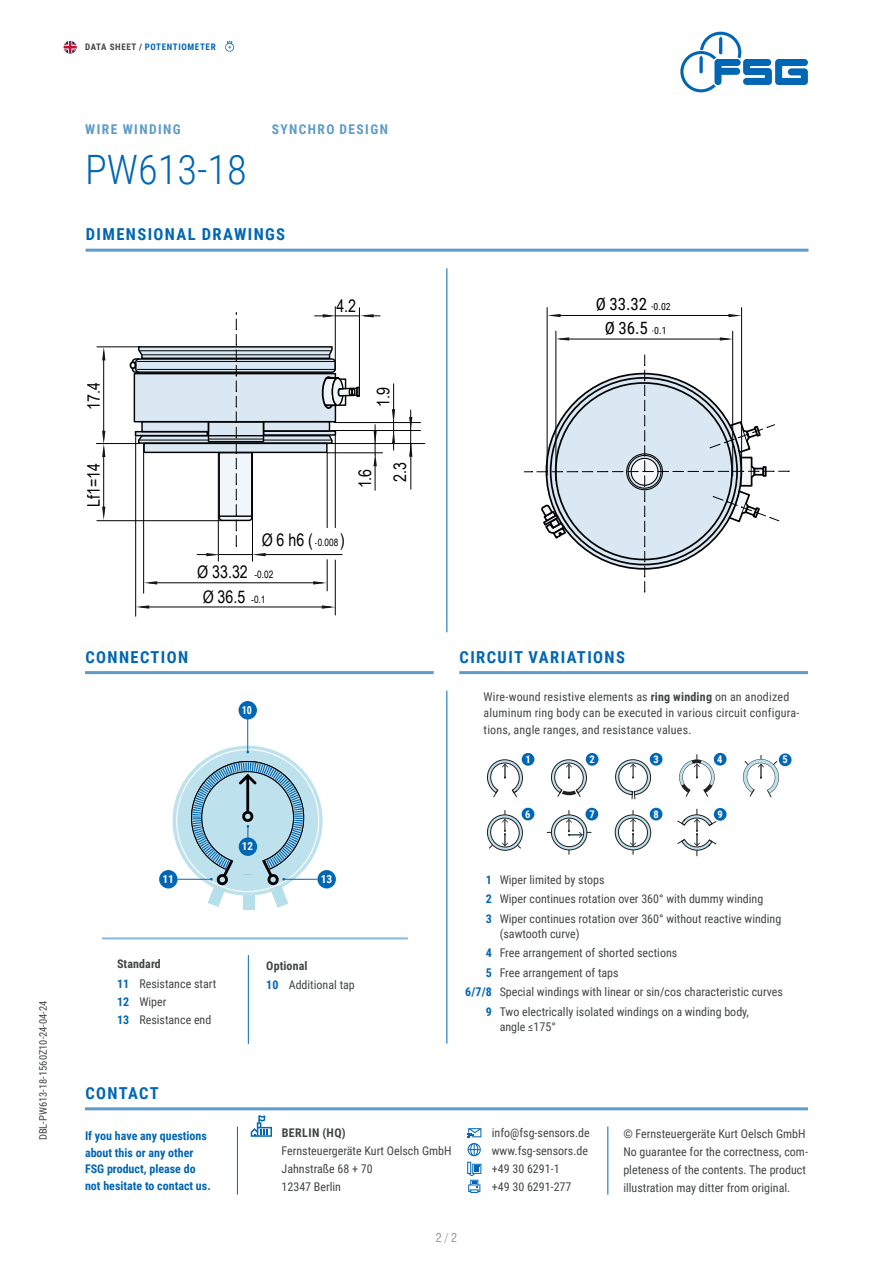
<style>
.page{position:relative;width:893px;height:1263px;background:#fff}
.page>*{position:absolute;margin:0;border:0;box-sizing:border-box;transform-origin:0 0}
.Produktbezeichnung{font:300 40.5px "Roboto Condensed";color:#0166b3}
.t1{font:17.4px/35.1px "Arial Narrow";color:#000;text-align:center}
.t2{font:16.95px/24.2px "Roboto Condensed";color:#000;text-align:center}
.Title_blue_Linie_unten{font:700 16.5px "Roboto Condensed";letter-spacing:.085em;color:#0166b3}
.über_Produktbezeichnung{font:700 13.5px "Roboto Condensed";letter-spacing:.105em;color:#5d9cc8}
.t3{font:12px/18px "Roboto Condensed";color:#434646}
.t4{font:12px/16.5px "Roboto Condensed";letter-spacing:.02em;color:#434646}
.t5{font:700 12px/19.5px "Roboto Condensed";color:#0166b3}
.t6{font:700 12px "Roboto Condensed";letter-spacing:.035em;color:#434646}
.t7{font:condensed 12px "Swiss 721 BT";color:#939598}
.t8{font:700 11.1px "Roboto Condensed";color:#fff}
.t9{font:700 11.1px "Roboto Condensed";color:#fff;scale:.9 1}
.Disclaimer{font:10.5px "Roboto Condensed";color:#434646}
.t10{font:700 10.5px "Roboto Condensed";color:#fff}
.t11{font:700 9px "Roboto Condensed";letter-spacing:.07em;color:#0166b3}
.s1{color:#434646}
.s2{font-size:9.9px}
.s3{font-size:10.2px}
.s4{font-weight:700}
.s5{font-weight:700;color:#0166b3}
</style>
<div class="page">
<hr style="left:607px;top:1126px;width:1px;height:68px;background:#0166b3">
<hr style="left:237px;top:1126px;width:1px;height:68px;background:#0166b3">
<svg style="left:467px;top:1162px;width:14px;height:31px"></svg>
<svg style="left:467px;top:1128px;width:14px;height:9px"></svg>
<svg style="left:468px;top:1143px;width:13px;height:13px"></svg>
<hr style="left:85px;top:1107px;width:723px;height:3px;background:#5d9cc8">
<svg style="left:251px;top:1115px;width:21px;height:22px"></svg>
<hr style="left:86px;top:249px;width:722px;height:3px;background:#5d9cc8">
<hr style="left:446px;top:268px;width:1px;height:364px;background:#0166b3">
<hr style="left:446px;top:691px;width:1px;height:352px;background:#0166b3">
<hr style="left:459px;top:671px;width:349px;height:3px;background:#5d9cc8">
<hr style="left:85px;top:671px;width:349px;height:3px;background:#5d9cc8">
<svg style="left:95px;top:306px;width:331px;height:311px"></svg>
<svg style="left:523px;top:307px;width:267px;height:286px"></svg>
<svg style="left:487px;top:759px;width:36px;height:39px"></svg>
<div style="left:522px;top:753px;width:12px;height:13px;background:#0166b3;border-radius:50%"></div>
<svg style="left:551px;top:759px;width:36px;height:38px"></svg>
<div style="left:586px;top:753px;width:12px;height:13px;background:#0166b3;border-radius:50%"></div>
<svg style="left:615px;top:759px;width:36px;height:41px"></svg>
<div style="left:650px;top:753px;width:12px;height:13px;background:#0166b3;border-radius:50%"></div>
<svg style="left:679px;top:754px;width:36px;height:43px"></svg>
<div style="left:714px;top:753px;width:12px;height:13px;background:#0166b3;border-radius:50%"></div>
<svg style="left:487px;top:810px;width:36px;height:41px"></svg>
<div style="left:522px;top:808px;width:12px;height:12px;background:#0166b3;border-radius:50%"></div>
<svg style="left:547px;top:810px;width:44px;height:45px"></svg>
<div style="left:585px;top:808px;width:13px;height:12px;background:#0166b3;border-radius:50%"></div>
<div style="left:650px;top:808px;width:12px;height:12px;background:#0166b3;border-radius:50%"></div>
<svg style="left:615px;top:810px;width:36px;height:45px"></svg>
<div style="left:779px;top:753px;width:12px;height:13px;background:#0166b3;border-radius:50%"></div>
<svg style="left:743px;top:755px;width:36px;height:43px"></svg>
<svg style="left:677px;top:809px;width:40px;height:47px"></svg>
<div style="left:714px;top:808px;width:13px;height:13px;background:#0166b3;border-radius:50%"></div>
<div style="left:243px;top:890px;width:12px;height:20px;background:#b6dfec"></div>
<div style="left:159px;top:870px;width:19px;height:18px;background:#0166b3;border-radius:50%"></div>
<div style="left:317px;top:870px;width:19px;height:18px;background:#0166b3;border-radius:50%"></div>
<div style="left:239px;top:701px;width:18px;height:18px;background:#0166b3;border-radius:50%"></div>
<svg style="left:177px;top:717px;width:141px;height:191px"></svg>
<hr style="left:103px;top:937px;width:304px;height:2px;background:#8cbddd">
<hr style="left:248px;top:955px;width:1px;height:89px;background:#0166b3">
<svg style="left:680px;top:32px;width:128px;height:60px"></svg>
<svg style="left:64px;top:41px;width:13px;height:13px"></svg>
<svg style="left:225px;top:41px;width:9px;height:11px"></svg>
<p class="Disclaimer" style="left:36px;top:1140px;width:141px;rotate:-90deg">DBL-PW613-18-1560Z10-24-04-24</p>
<p class="t11" style="left:85px;top:40px;width:132px"><span class="s1">DATA SHEET /</span> POTENTIOMETER</p>
<p class="über_Produktbezeichnung" style="left:85px;top:120px;width:97px">WIRE WINDING</p>
<p class="über_Produktbezeichnung" style="left:272px;top:120px;width:118px">SYNCHRO DESIGN</p>
<p class="Produktbezeichnung" style="left:85px;top:141px;width:163px">PW613-18</p>
<p class="Title_blue_Linie_unten" style="left:86px;top:223px;width:201px">DIMENSIONAL DRAWINGS</p>
<h2 class="t1" style="left:76px;top:410px;width:29px;rotate:-90deg">17.4</h2>
<h2 class="t1" style="left:336px;top:288px;width:21px">4.2</h2>
<h2 class="t1" style="left:365px;top:407px;width:21px;rotate:-90deg">1.9</h2>
<h3 class="t2" style="left:595px;top:291px;width:77px">Ø 33.32 <span class="s2">-0.02<br></span>Ø 36.5 <span class="s2">-0.1</span></h3>
<h2 class="t1" style="left:76px;top:507px;width:45px;rotate:-90deg">Lf1=14</h2>
<h2 class="t1" style="left:347px;top:488px;width:28px;rotate:-90deg">1.6<br>2.3</h2>
<h2 class="t1" style="left:197px;top:524px;width:149px;line-height:31.7px;text-align:left;text-indent:64px">Ø 6 h6 ( <span class="s3">-0.008</span> )<br>Ø 33.32 <span class="s3">-0.02</span></h2>
<h2 class="t1" style="left:203px;top:578px;width:64px">Ø 36.5 <span class="s3">-0.1</span></h2>
<p class="Title_blue_Linie_unten" style="left:85px;top:645px;width:104px">CONNECTION</p>
<p class="t9" style="left:242px;top:702px;width:13px">10</p>
<p class="t8" style="left:242px;top:839px;width:13px">12</p>
<p class="t8" style="left:162px;top:871px;width:13px">11</p>
<p class="t8" style="left:321px;top:872px;width:13px">13</p>
<p class="t3" style="left:117px;top:954px;width:101px;line-height:19.2px"><span class="s4">Standard<br></span><span class="s5">11</span> Resistance start</p>
<p class="t3" style="left:117px;top:992px;width:96px"><span class="s5">12</span> Wiper<br><span class="s5">13</span> Resistance end</p>
<p class="t3" style="left:266px;top:955px;width:90px;line-height:19.2px"><span class="s4">Optional<br></span><span class="s5">10</span> Additional tap</p>
<p class="Title_blue_Linie_unten" style="left:460px;top:645px;width:167px">CIRCUIT VARIATIONS</p>
<p class="t4" style="left:484px;top:688px;width:317px">Wire-wound resistive elements as <span class="s4">ring winding</span> on an anodized aluminum ring body can be executed in various circuit configura&shy;tions, angle ranges, and resistance values.</p>
<p class="t10" style="left:525px;top:752px;width:7px">1</p>
<p class="t10" style="left:589px;top:752px;width:7px">2</p>
<p class="t10" style="left:653px;top:752px;width:7px">3</p>
<p class="t10" style="left:717px;top:752px;width:7px">4</p>
<p class="t10" style="left:525px;top:806px;width:7px">6</p>
<p class="t10" style="left:589px;top:807px;width:7px">7</p>
<p class="t10" style="left:653px;top:807px;width:7px">8</p>
<p class="t10" style="left:718px;top:807px;width:7px">9</p>
<p class="t10" style="left:782px;top:752px;width:7px">5</p>
<p class="t5" style="left:486px;top:869px;width:8px;text-align:justify">1<br>2<br>3</p>
<p class="t5" style="left:465px;top:943px;width:28px;text-align:right">4<br>5<br>6/7/8<br>9</p>
<p class="t3" style="left:500px;top:869px;width:283px;line-height:19.5px">Wiper limited by stops<br>Wiper continues rotation over 360° with dummy winding<br>Wiper continues rotation over 360° without reactive winding</p>
<p class="t3" style="left:500px;top:923px;width:285px;line-height:19.5px">(sawtooth curve)<br>Free arrangement of shorted sections<br>Free arrangement of taps<br>Special windings with linear or sin/cos characteristic curves Two electrically isolated windings on a winding body,</p>
<p class="t3" style="left:500px;top:1017px;width:58px">angle ≤175°</p>
<h3 class="Title_blue_Linie_unten" style="left:85px;top:1081px;width:75px">CONTACT</h3>
<p class="t5" style="left:85px;top:1127px;width:127px;line-height:16.5px">If you have any questions about this or any other<br>FSG product, please do not hesitate to contact us.</p>
<p class="t6" style="left:282px;top:1124px;width:65px">BERLIN (HQ)</p>
<p class="t3" style="left:282px;top:1141px;width:171px">Fernsteuergeräte Kurt Oelsch GmbH<br>Jahnstraße 68 + 70<br>12347 Berlin</p>
<p class="t3" style="left:492px;top:1124px;width:99px">info@fsg-sensors.de www.fsg-sensors.de +49 30 6291-1<br>+49 30 6291-277</p>
<p class="t3" style="left:623px;top:1124px;width:186px">© Fernsteuergeräte Kurt Oelsch GmbH No guarantee for the correctness, com&shy;pleteness of the contents. The product illustration may ditter from original.</p>
<p class="t7" style="left:436px;top:1231px;width:23px">2 / 2</p>
</div>
